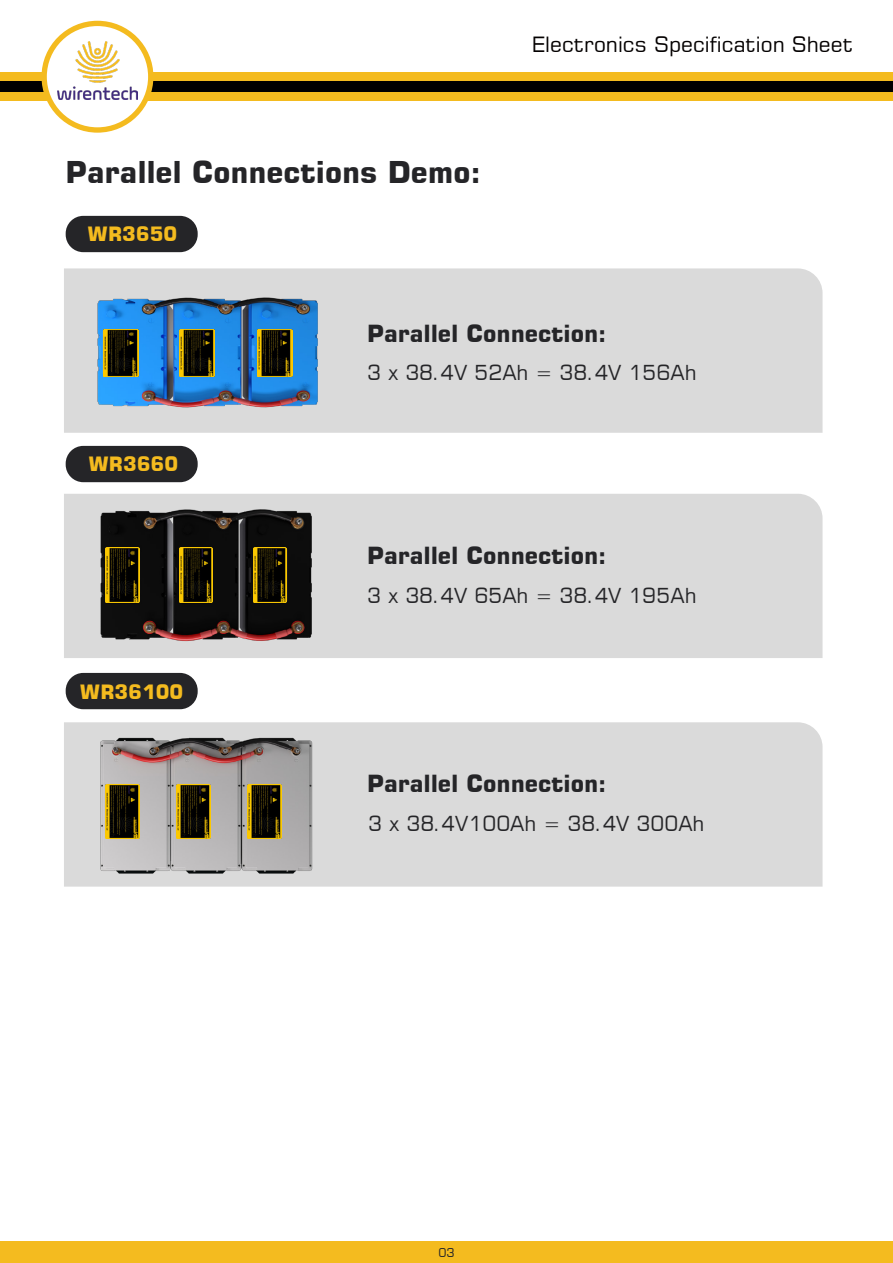
<style>
.page{position:relative;width:893px;height:1263px;background:#fff}
.page>*{position:absolute;margin:0;border:0;box-sizing:border-box;transform-origin:0 0}
.t1{font:700 30px "Square 721 BT";color:#252528}
.t2{font:700 23.55px "Square 721 BT";color:#252528}
.t3{font:21px "Square 721 BT";color:#040000}
.t4{font:20.55px "Square 721 BT";color:#252528}
.t5{font:700 19.65px "Square 721 BT";color:#f4bb1f}
.t6{font:12px "Square 721 BT";color:#252528}
</style>
<div class="page">
<div style="left:64px;top:268px;width:758px;height:165px;background:#dadada"></div>
<div style="left:64px;top:494px;width:758px;height:164px;background:#dadada"></div>
<div style="left:64px;top:722px;width:758px;height:165px;background:#dadada"></div>
<div style="left:66px;top:216px;width:132px;height:36px;background:#252528;border-radius:18px"></div>
<div style="left:0;top:1242px;width:893px;height:21px;background:#f4bb1f"></div>
<div style="left:0;top:81px;width:893px;height:11px;background:#000"></div>
<div style="left:0;top:92px;width:893px;height:9px;background:#f4bb1f"></div>
<div style="left:0;top:72px;width:893px;height:9px;background:#f4bb1f"></div>
<div style="left:42px;top:21px;width:111px;height:112px;background:#f4bb1f;border-radius:50%"></div>
<div style="left:47px;top:26px;width:101px;height:101px;background:#fff;border-radius:50%"></div>
<img style="left:58px;top:41px;width:79px;height:59px">
<div style="left:66px;top:446px;width:132px;height:36px;background:#252528;border-radius:18px"></div>
<div style="left:66px;top:673px;width:132px;height:36px;background:#252528;border-radius:18px"></div>
<img style="left:92px;top:289px;width:233px;height:125px">
<img style="left:103px;top:330px;width:35px;height:46px">
<img style="left:180px;top:330px;width:35px;height:46px">
<img style="left:257px;top:330px;width:35px;height:46px">
<img style="left:95px;top:506px;width:221px;height:141px">
<img style="left:106px;top:548px;width:33px;height:54px">
<img style="left:179px;top:548px;width:34px;height:54px">
<img style="left:253px;top:548px;width:34px;height:54px">
<img style="left:91px;top:733px;width:226px;height:143px">
<img style="left:106px;top:784px;width:34px;height:54px">
<img style="left:177px;top:784px;width:33px;height:54px">
<img style="left:248px;top:784px;width:34px;height:54px">
<h1 class="t1" style="left:65px;top:154px;width:417px">Parallel Connections Demo:</h1>
<p class="t5" style="left:88px;top:222px;width:91px">WR3650</p>
<p class="t3" style="left:532px;top:31px;width:323px">Electronics Specification Sheet</p>
<p class="t5" style="left:88px;top:452px;width:91px">WR3660</p>
<p class="t5" style="left:80px;top:679px;width:105px">WR36100</p>
<p class="t2" style="left:367px;top:319px;width:241px">Parallel Connection:</p>
<p class="t4" style="left:367px;top:360px;width:331px">3 x 38.4V 52Ah = 38.4V 156Ah</p>
<p class="t2" style="left:367px;top:541px;width:241px">Parallel Connection:</p>
<p class="t4" style="left:367px;top:582px;width:331px">3 x 38.4V 65Ah = 38.4V 195Ah</p>
<p class="t2" style="left:367px;top:769px;width:241px">Parallel Connection:</p>
<p class="t4" style="left:368px;top:810px;width:338px">3 x 38.4V100Ah = 38.4V 300Ah</p>
<p class="t6" style="left:438px;top:1245px;width:18px">03</p>
</div>
